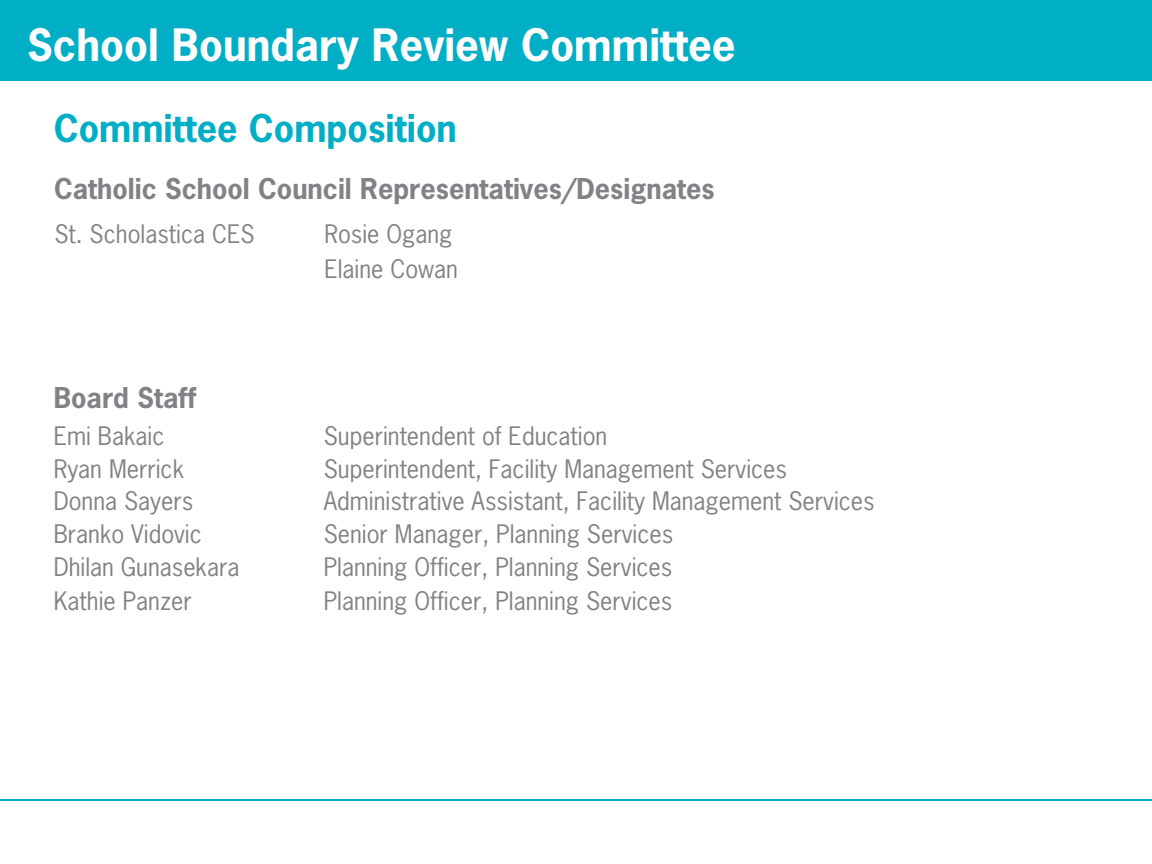
<style>
.page{position:relative;width:1152px;height:864px;background:#fff}
.page>*{position:absolute;margin:0;border:0;box-sizing:border-box;transform-origin:0 0}
.t1{font:700 42px "News Gothic";color:#fff}
.t2{font:700 36px "News Gothic";color:#00aec5}
.t3{font:700 27px "News Gothic";color:#808285}
.t4{font:24px/34.2px "News Gothic";color:#808285}
</style>
<div class="page">
<hr style="left:1151px;top:595px;width:1px;height:269px;background:#00aec5">
<div style="left:0;top:0;width:1152px;height:81px;background:#00aec5"></div>
<hr style="left:0;top:799px;width:1152px;height:2px;background:#00aec5">
<h1 class="t1" style="left:27px;top:17px;width:710px">School Boundary Review Committee</h1>
<h2 class="t2" style="left:54px;top:105px;width:405px">Committee Composition</h2>
<p class="t3" style="left:54px;top:171px;width:662px">Catholic School Council Representatives/Designates</p>
<p class="t4" style="left:54px;top:217px;width:202px">St. Scholastica CES</p>
<p class="t4" style="left:324px;top:217px;width:135px">Rosie Ogang<br>Elaine Cowan</p>
<p class="t3" style="left:54px;top:380px;width:144px">Board Staff</p>
<p class="t4" style="left:54px;top:418px;width:112px">Emi Bakaic</p>
<p class="t4" style="left:324px;top:418px;width:285px">Superintendent of Education</p>
<p class="t4" style="left:54px;top:451px;width:132px">Ryan Merrick</p>
<p class="t4" style="left:324px;top:451px;width:465px">Superintendent, Facility Management Services</p>
<p class="t4" style="left:54px;top:484px;width:141px">Donna Sayers</p>
<p class="t4" style="left:324px;top:484px;width:552px">Administrative Assistant, Facility Management Services</p>
<p class="t4" style="left:54px;top:517px;width:150px">Branko Vidovic</p>
<p class="t4" style="left:324px;top:517px;width:351px">Senior Manager, Planning Services</p>
<p class="t4" style="left:54px;top:550px;width:187px">Dhilan Gunasekara</p>
<p class="t4" style="left:324px;top:550px;width:350px">Planning Officer, Planning Services</p>
<p class="t4" style="left:54px;top:584px;width:140px">Kathie Panzer</p>
<p class="t4" style="left:324px;top:584px;width:350px">Planning Officer, Planning Services</p>
</div>
